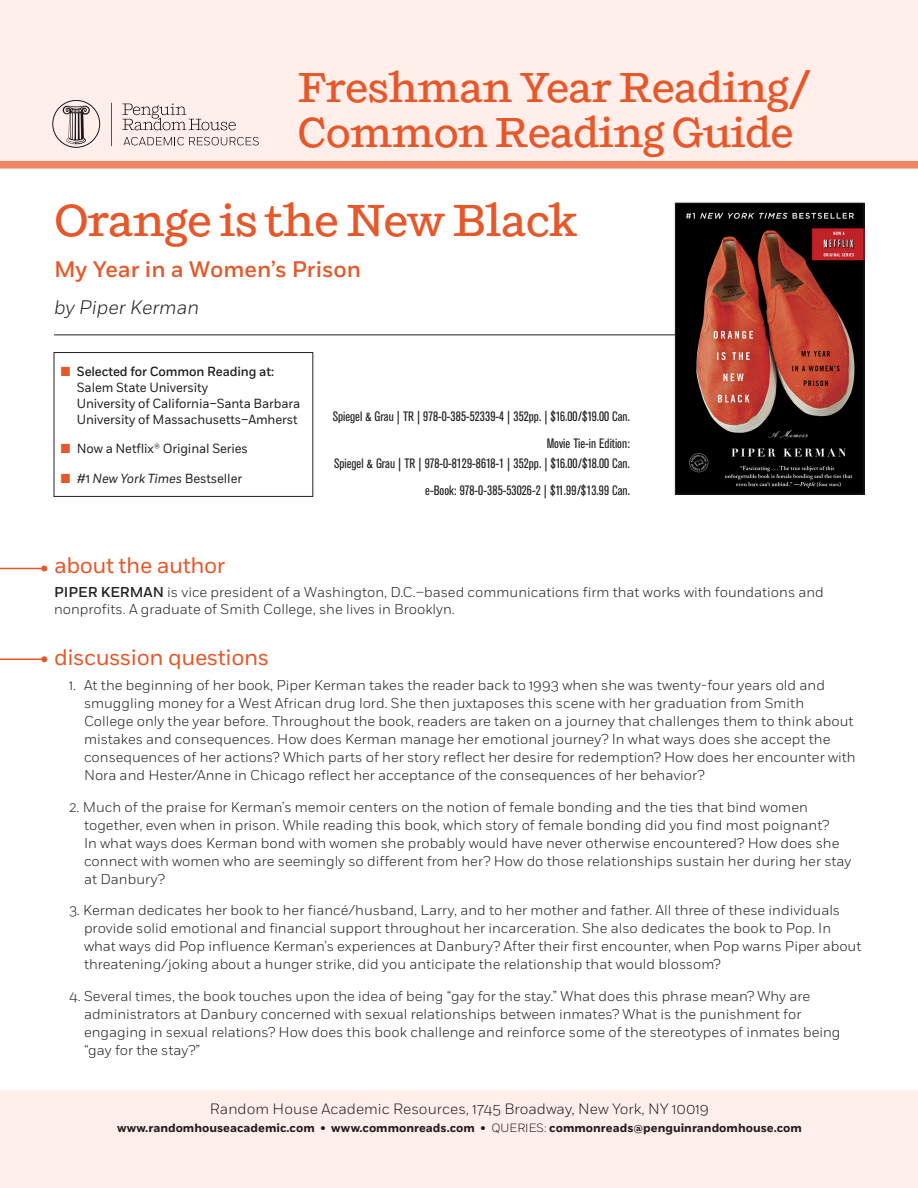
<style>
.page{position:relative;width:918px;height:1188px;background:#fff}
.page>*{position:absolute;margin:0;border:0;box-sizing:border-box;transform-origin:0 0}
.A-head{font:500 45px "Shift";letter-spacing:-.025em;color:#e65829}
.t1{font:500 42px "Shift";letter-spacing:-.025em;color:#e65829}
.Bhead{font:22.5px "Fort";letter-spacing:-.02em;color:#e65829}
.SUBTITLE{font:500 22.5px "Fort";color:#e65829}
.AUTHOR{font:italic 300 19.5px "Fort";color:#231f20}
.t2{font:300 15px "Fort";color:#231f20}
.NL-1-9{font:300 14.25px/18px "Fort";color:#231f20}
.Body_1{font:300 14.25px/17.1px "Fort";color:#231f20}
.ISBN1{font:condensed 13.5px "Akzidenz Grotesk BE";color:#231f20}
.Dhead{font:13.2px/15.9px "Fort";letter-spacing:-.01em;color:#231f20;scale:.95 1}
.t3{font:700 12px "Fort";color:#231f20}
.s1{color:#e65829}
.s2{font-weight:500}
.s3{font-style:italic}
.s4{font-weight:300}
</style>
<div class="page">
<div style="left:0;top:1091px;width:918px;height:97px;background:#ffeee9"></div>
<div style="left:0;top:0;width:918px;height:168px;background:#ffeee9"></div>
<hr style="left:54px;top:334px;width:801px;height:1px;background:#231f20">
<svg style="left:111px;top:103px;width:148px;height:43px"></svg>
<svg style="left:63px;top:106px;width:27px;height:39px"></svg>
<div style="left:52px;top:100px;width:48px;height:48px;border:1px solid #1f171a;border-radius:50%"></div>
<hr style="left:0;top:568px;width:44px;height:1px;background:#e65829">
<svg style="left:41px;top:566px;width:6px;height:6px"></svg>
<hr style="left:0;top:658px;width:44px;height:2px;background:#e65829">
<svg style="left:41px;top:656px;width:6px;height:6px"></svg>
<img style="left:677px;top:205px;width:185px;height:287px">
<div style="left:675px;top:203px;width:189px;height:291px;border:1px solid #231f20"></div>
<div style="left:0;top:161px;width:918px;height:7px;background:#ed8562"></div>
<div style="left:54px;top:352px;width:259px;height:145px;border:1px solid #231f20"></div>
<p class="t1" style="left:298px;top:62px;width:513px">Freshman Year Reading/</p>
<p class="t1" style="left:298px;top:107px;width:498px">Common Reading Guide</p>
<p class="A-head" style="left:54px;top:194px;width:526px">Orange is the New Black</p>
<p class="SUBTITLE" style="left:54px;top:255px;width:309px">My Year in a Women’s Prison</p>
<p class="AUTHOR" style="left:54px;top:296px;width:147px">by Piper Kerman</p>
<p class="Dhead" style="left:77px;top:364px;width:237px;text-indent:-16px"><span class="s1">■</span> <span class="s2">Selected for Common Reading at:<br></span>Salem State University<br>University of California–Santa Barbara University of Massachusetts–Amherst</p>
<p class="Dhead" style="left:61px;top:441px;width:198px"><span class="s1">■</span> Now a Netflix® Original Series</p>
<p class="Dhead" style="left:61px;top:470px;width:192px"><span class="s1">■</span> #1 <span class="s3">New York Times</span> Bestseller</p>
<p class="ISBN1" style="left:333px;top:408px;width:299px">Spiegel &amp; Grau | TR | 978-0-385-52339-4 | 352pp. | $16.00/$19.00 Can.</p>
<p class="ISBN1" style="left:547px;top:436px;width:85px">Movie Tie-in Edition:</p>
<p class="ISBN1" style="left:334px;top:456px;width:297px">Spiegel &amp; Grau | TR | 978-0-8129-8618-1 | 352pp. | $16.00/$18.00 Can.</p>
<p class="ISBN1" style="left:425px;top:483px;width:206px">e-Book: 978-0-385-53026-2 | $11.99/$13.99 Can.</p>
<p class="Bhead" style="left:54px;top:552px;width:173px">about the author</p>
<p class="Body_1" style="left:54px;top:584px;width:771px"><span class="s2">PIPER KERMAN</span> is vice president of a Washington, D.C.–based communications firm that works with foundations and nonprofits. A graduate of Smith College, she lives in Brooklyn.</p>
<p class="Bhead" style="left:54px;top:644px;width:217px">discussion questions</p>
<p class="NL-1-9" style="left:84px;top:676px;width:773px;text-indent:-15px">1. At the beginning of her book, Piper Kerman takes the reader back to 1993 when she was twenty-four years old and smuggling money for a West African drug lord. She then juxtaposes this scene with her graduation from Smith College only the year before. Throughout the book, readers are taken on a journey that challenges them to think about mistakes and consequences. How does Kerman manage her emotional journey? In what ways does she accept the consequences of her actions? Which parts of her story reflect her desire for redemption? How does her encounter with Nora and Hester/Anne in Chicago reflect her acceptance of the consequences of her behavior?</p>
<p class="NL-1-9" style="left:84px;top:798px;width:769px;text-indent:-15px">2. Much of the praise for Kerman’s memoir centers on the notion of female bonding and the ties that bind women together, even when in prison. While reading this book, which story of female bonding did you find most poignant?<br>In what ways does Kerman bond with women she probably would have never otherwise encountered? How does she connect with women who are seemingly so different from her? How do those relationships sustain her during her stay at Danbury?</p>
<p class="NL-1-9" style="left:84px;top:901px;width:779px;text-indent:-15px">3. Kerman dedicates her book to her fiancé/husband, Larry, and to her mother and father. All three of these individuals provide solid emotional and financial support throughout her incarceration. She also dedicates the book to Pop. In what ways did Pop influence Kerman’s experiences at Danbury? After their first encounter, when Pop warns Piper about threatening/joking about a hunger strike, did you anticipate the relationship that would blossom?</p>
<p class="NL-1-9" style="left:84px;top:987px;width:758px;text-indent:-15px">4. Several times, the book touches upon the idea of being “gay for the stay.” What does this phrase mean? Why are administrators at Danbury concerned with sexual relationships between inmates? What is the punishment for engaging in sexual relations? How does this book challenge and reinforce some of the stereotypes of inmates being “gay for the stay?”</p>
<p class="t2" style="left:210px;top:1100px;width:501px">Random House Academic Resources, 1745 Broadway, New York, NY 10019</p>
<p class="t3" style="left:117px;top:1120px;width:686px">www.randomhouseacademic.com • www.commonreads.com • <span class="s4">QUERIES:</span> commonreads@penguinrandomhouse.com</p>
</div>
